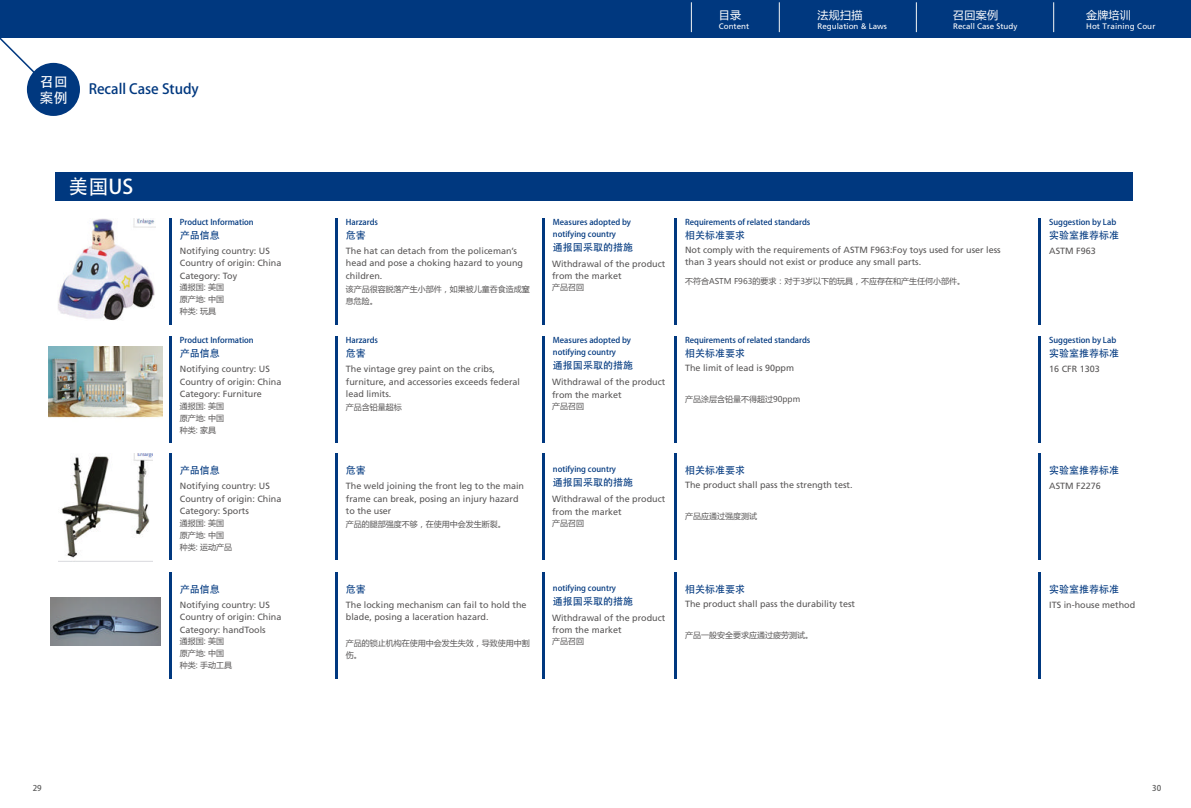
<style>
.page{position:relative;width:1191px;height:808px;background:#fff}
.page>*{position:absolute;margin:0;border:0;box-sizing:border-box;transform-origin:0 0}
.t1{font:20px "FZLTZCHK GBK1 0 G Bpc EUC H";color:#fff}
.t2{font:14px "FZLTZCHK GBK1 0 G Bpc EUC H";color:#00387f}
.t3{font:14px/16px "FZLTZCHK GBK1 0 G Bpc EUC H";color:#fff}
.t4{font:11px "Microsoft Ya Hei";letter-spacing:.02em;color:#fff}
.t5{font:10px "FZLTZCHK GBK1 0 G Bpc EUC H";color:#00387f}
.t6{font:9px/12.5px "Frutiger LT Std";color:#595757}
.t7{font:8px/12px "Microsoft Ya Hei";color:#595757}
.t8{font:8px/12px "FZLTZCHK GBK1 0 G Bpc EUC H";color:#00387f}
.t9{font:8px "Frutiger LT Std";color:#fff}
.t10{font:8px "Frutiger LT Std";letter-spacing:.02em;color:#fff}
.t11{font:8px "FZLTZHK GBK1 0 G Bpc EUC H";color:#5b5b5b}
</style>
<div class="page">
<div style="left:0;top:0;width:1191px;height:37px;background:#00387f"></div>
<svg style="left:0;top:37px;width:61px;height:62px"></svg>
<div style="left:27px;top:63px;width:53px;height:53px;background:#00387f;border-radius:50%"></div>
<div style="left:56px;top:173px;width:1077px;height:28px;background:#00387f"></div>
<hr style="left:169px;top:218px;width:2px;height:106px;background:#00387f">
<hr style="left:335px;top:218px;width:2px;height:106px;background:#00387f">
<hr style="left:542px;top:218px;width:2px;height:106px;background:#00387f">
<hr style="left:674px;top:218px;width:2px;height:106px;background:#00387f">
<hr style="left:1038px;top:218px;width:2px;height:106px;background:#00387f">
<img style="left:58px;top:218px;width:97px;height:102px">
<hr style="left:169px;top:337px;width:2px;height:106px;background:#00387f">
<hr style="left:335px;top:337px;width:2px;height:106px;background:#00387f">
<hr style="left:542px;top:337px;width:2px;height:106px;background:#00387f">
<hr style="left:674px;top:337px;width:2px;height:106px;background:#00387f">
<hr style="left:1038px;top:337px;width:2px;height:106px;background:#00387f">
<img style="left:49px;top:346px;width:114px;height:72px">
<hr style="left:169px;top:454px;width:2px;height:106px;background:#00387f">
<hr style="left:335px;top:454px;width:2px;height:106px;background:#00387f">
<hr style="left:542px;top:454px;width:2px;height:106px;background:#00387f">
<hr style="left:674px;top:454px;width:2px;height:106px;background:#00387f">
<hr style="left:1038px;top:454px;width:2px;height:106px;background:#00387f">
<img style="left:61px;top:453px;width:92px;height:105px">
<hr style="left:169px;top:572px;width:2px;height:106px;background:#00387f">
<hr style="left:335px;top:572px;width:2px;height:106px;background:#00387f">
<hr style="left:542px;top:572px;width:2px;height:106px;background:#00387f">
<hr style="left:674px;top:572px;width:2px;height:106px;background:#00387f">
<hr style="left:1038px;top:572px;width:2px;height:106px;background:#00387f">
<img style="left:51px;top:598px;width:109px;height:47px">
<hr style="left:691px;top:2px;width:1px;height:30px;background:#f4f5f5">
<hr style="left:779px;top:2px;width:1px;height:30px;background:#f4f5f5">
<hr style="left:916px;top:2px;width:1px;height:30px;background:#f4f5f5">
<hr style="left:1053px;top:2px;width:1px;height:30px;background:#f4f5f5">
<p class="t3" style="left:40px;top:74px;width:30px">召回案例</p>
<p class="t2" style="left:89px;top:80px;width:112px">Recall Case Study</p>
<p class="t1" style="left:68px;top:174px;width:66px">美国US</p>
<p class="t4" style="left:719px;top:7px;width:24px">目录</p>
<p class="t9" style="left:719px;top:22px;width:32px">Content</p>
<p class="t4" style="left:817px;top:7px;width:46px">法规扫描</p>
<p class="t9" style="left:817px;top:22px;width:71px">Regulation &amp; Laws</p>
<p class="t4" style="left:953px;top:7px;width:46px">召回案例</p>
<p class="t9" style="left:953px;top:22px;width:66px">Recall Case Study</p>
<p class="t4" style="left:1086px;top:7px;width:46px">金牌培训</p>
<p class="t10" style="left:1086px;top:22px;width:71px">Hot Training Cour</p>
<p class="t8" style="left:180px;top:216px;width:75px">Product Information</p>
<p class="t5" style="left:180px;top:229px;width:41px">产品信息</p>
<p class="t8" style="left:685px;top:216px;width:127px">Requirements of related standards</p>
<p class="t5" style="left:685px;top:229px;width:61px">相关标准要求</p>
<p class="t8" style="left:346px;top:216px;width:34px">Harzards</p>
<p class="t5" style="left:346px;top:229px;width:21px">危害</p>
<p class="t8" style="left:553px;top:216px;width:80px">Measures adopted by notifying country</p>
<p class="t5" style="left:553px;top:241px;width:81px">通报国采取的措施</p>
<p class="t8" style="left:1049px;top:216px;width:69px">Suggestion by Lab</p>
<p class="t5" style="left:1049px;top:229px;width:71px">实验室推荐标准</p>
<p class="t6" style="left:685px;top:243px;width:317px">Not comply with the requirements of ASTM F963:Foy toys used for user less than 3 years should not exist or produce any small parts.</p>
<p class="t6" style="left:180px;top:244px;width:91px">Notifying country: US</p>
<p class="t6" style="left:1049px;top:245px;width:48px">ASTM F963</p>
<p class="t6" style="left:180px;top:257px;width:103px">Country of origin: China<br>Category: Toy</p>
<p class="t6" style="left:346px;top:244px;width:179px">The hat can detach from the policeman’s head and pose a choking hazard to young children.</p>
<p class="t6" style="left:552px;top:257px;width:115px">Withdrawal of the product from the market</p>
<p class="t7" style="left:685px;top:275px;width:282px">不符合ASTM F963的要求：对于3岁以下的玩具，不应存在和产生任何小部件。</p>
<p class="t7" style="left:180px;top:281px;width:46px;text-align:justify">通报国: 美国原产地: 中国种类: 玩具</p>
<p class="t7" style="left:346px;top:283px;width:185px">该产品很容脱落产生小部件，如果被儿童吞食造成窒息危险。</p>
<p class="t7" style="left:552px;top:281px;width:33px">产品召回</p>
<p class="t8" style="left:180px;top:335px;width:75px">Product Information</p>
<p class="t5" style="left:180px;top:347px;width:41px">产品信息</p>
<p class="t8" style="left:685px;top:335px;width:127px">Requirements of related standards</p>
<p class="t5" style="left:685px;top:347px;width:61px">相关标准要求</p>
<p class="t8" style="left:346px;top:335px;width:34px">Harzards</p>
<p class="t5" style="left:346px;top:347px;width:21px">危害</p>
<p class="t8" style="left:553px;top:335px;width:80px">Measures adopted by notifying country</p>
<p class="t5" style="left:553px;top:359px;width:81px">通报国采取的措施</p>
<p class="t8" style="left:1049px;top:335px;width:69px">Suggestion by Lab</p>
<p class="t5" style="left:1049px;top:347px;width:71px">实验室推荐标准</p>
<p class="t6" style="left:685px;top:362px;width:111px">The limit of lead is 90ppm</p>
<p class="t6" style="left:180px;top:363px;width:91px">Notifying country: US</p>
<p class="t6" style="left:1049px;top:363px;width:52px">16 CFR 1303</p>
<p class="t6" style="left:180px;top:375px;width:103px">Country of origin: China<br>Category: Furniture</p>
<p class="t6" style="left:346px;top:363px;width:176px">The vintage grey paint on the cribs, furniture, and accessories exceeds federal lead limits.</p>
<p class="t6" style="left:552px;top:376px;width:115px">Withdrawal of the product from the market</p>
<p class="t7" style="left:685px;top:393px;width:117px">产品涂层含铅量不得超过90ppm</p>
<p class="t7" style="left:180px;top:399px;width:46px;text-align:justify">通报国: 美国原产地: 中国种类: 家具</p>
<p class="t7" style="left:346px;top:401px;width:57px">产品含铅量超标</p>
<p class="t7" style="left:552px;top:399px;width:33px">产品召回</p>
<p class="t5" style="left:180px;top:464px;width:41px">产品信息</p>
<p class="t5" style="left:346px;top:464px;width:21px">危害</p>
<p class="t8" style="left:553px;top:464px;width:65px">notifying country</p>
<p class="t5" style="left:553px;top:476px;width:81px">通报国采取的措施</p>
<p class="t5" style="left:685px;top:464px;width:61px">相关标准要求</p>
<p class="t5" style="left:1049px;top:464px;width:71px">实验室推荐标准</p>
<p class="t6" style="left:685px;top:479px;width:169px">The product shall pass the strength test.</p>
<p class="t6" style="left:180px;top:480px;width:91px">Notifying country: US</p>
<p class="t6" style="left:1049px;top:480px;width:53px">ASTM F2276</p>
<p class="t6" style="left:180px;top:492px;width:103px">Country of origin: China<br>Category: Sports</p>
<p class="t6" style="left:346px;top:480px;width:180px">The weld joining the front leg to the main frame can break, posing an injury hazard to the user</p>
<p class="t6" style="left:552px;top:493px;width:115px">Withdrawal of the product from the market</p>
<p class="t7" style="left:685px;top:510px;width:73px">产品应通过强度测试</p>
<p class="t7" style="left:180px;top:516px;width:54px">通报国: 美国原产地: 中国种类: 运动产品</p>
<p class="t7" style="left:346px;top:518px;width:161px">产品的腿部强度不够，在使用中会发生断裂。</p>
<p class="t7" style="left:552px;top:516px;width:33px">产品召回</p>
<p class="t5" style="left:180px;top:583px;width:41px">产品信息</p>
<p class="t5" style="left:346px;top:583px;width:21px">危害</p>
<p class="t8" style="left:553px;top:582px;width:65px">notifying country</p>
<p class="t5" style="left:553px;top:595px;width:81px">通报国采取的措施</p>
<p class="t5" style="left:685px;top:583px;width:61px">相关标准要求</p>
<p class="t5" style="left:1049px;top:583px;width:71px">实验室推荐标准</p>
<p class="t6" style="left:685px;top:597px;width:172px">The product shall pass the durability test</p>
<p class="t6" style="left:180px;top:598px;width:91px">Notifying country: US</p>
<p class="t6" style="left:1049px;top:599px;width:88px">ITS in-house method</p>
<p class="t6" style="left:180px;top:611px;width:103px">Country of origin: China<br>Category: handTools</p>
<p class="t6" style="left:346px;top:598px;width:182px">The locking mechanism can fail to hold the blade, posing a laceration hazard.</p>
<p class="t6" style="left:552px;top:611px;width:115px">Withdrawal of the product from the market</p>
<p class="t7" style="left:685px;top:629px;width:129px">产品一般安全要求应通过疲劳测试。</p>
<p class="t7" style="left:180px;top:635px;width:54px">通报国: 美国原产地: 中国种类: 手动工具</p>
<p class="t7" style="left:346px;top:636px;width:185px">产品的锁止机构在使用中会发生失效，导致使用中割伤。</p>
<p class="t7" style="left:552px;top:635px;width:33px">产品召回</p>
<p class="t11" style="left:33px;top:783px;width:10px">29</p>
<p class="t11" style="left:1152px;top:783px;width:10px">30</p>
</div>
